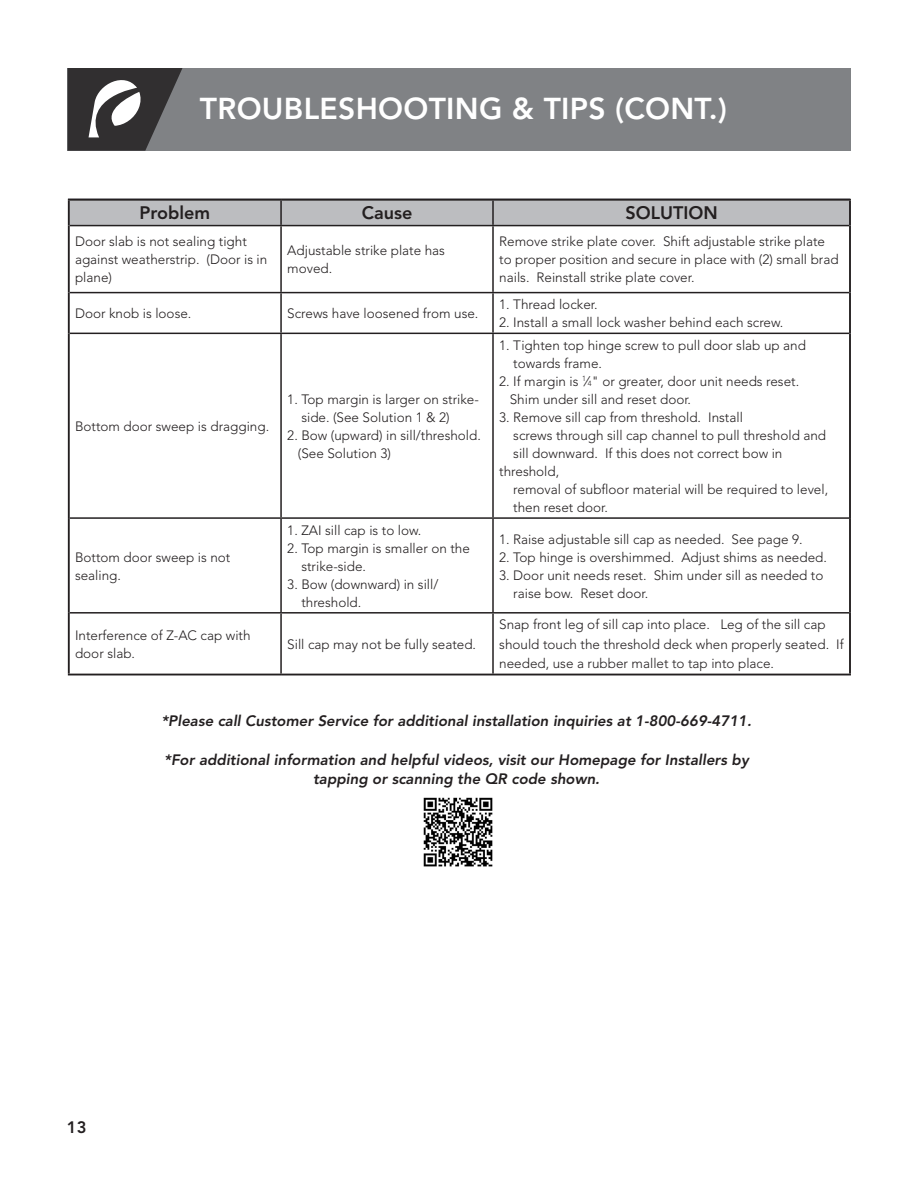
<style>
.page{position:relative;width:918px;height:1188px;background:#fff}
.page>*{position:absolute;margin:0;border:0;box-sizing:border-box;transform-origin:0 0}
.t1{font:800 30px "Avenir LT Std";letter-spacing:.01em;color:#fff}
.t2{font:800 18px "Avenir LT Std";color:#231f20}
.t3{font:800 16.5px "Avenir LT Std";color:#231f20}
.t4{font:italic 800 15px "Avenir LT Std";color:#231f20}
.Trouble{font:300 13.5px/18px "Avenir LT Std";color:#231f20}
.s1{font-size:7.35px}
</style>
<div class="page">
<div style="left:68px;top:199px;width:782px;height:26px;background:#bcbdc0"></div>
<div style="left:68px;top:68px;width:783px;height:83px;background:#808285"></div>
<svg style="left:68px;top:68px;width:115px;height:83px"></svg>
<hr style="left:68px;top:199px;width:213px;height:2px;background:#231f20">
<hr style="left:68px;top:201px;width:2px;height:25px;background:#231f20">
<hr style="left:281px;top:199px;width:212px;height:2px;background:#231f20">
<hr style="left:493px;top:199px;width:358px;height:2px;background:#231f20">
<hr style="left:849px;top:201px;width:2px;height:25px;background:#231f20">
<hr style="left:68px;top:226px;width:2px;height:67px;background:#231f20">
<hr style="left:849px;top:226px;width:2px;height:67px;background:#231f20">
<hr style="left:68px;top:293px;width:2px;height:40px;background:#231f20">
<hr style="left:849px;top:293px;width:2px;height:40px;background:#231f20">
<hr style="left:68px;top:333px;width:2px;height:185px;background:#231f20">
<hr style="left:849px;top:333px;width:2px;height:185px;background:#231f20">
<hr style="left:68px;top:518px;width:2px;height:95px;background:#231f20">
<hr style="left:849px;top:518px;width:2px;height:95px;background:#231f20">
<hr style="left:68px;top:613px;width:2px;height:61px;background:#231f20">
<hr style="left:849px;top:613px;width:2px;height:61px;background:#231f20">
<hr style="left:68px;top:674px;width:213px;height:1px;background:#231f20">
<hr style="left:281px;top:674px;width:212px;height:1px;background:#231f20">
<hr style="left:493px;top:674px;width:358px;height:1px;background:#231f20">
<hr style="left:280px;top:201px;width:2px;height:24px;background:#231f20">
<hr style="left:492px;top:201px;width:2px;height:24px;background:#231f20">
<hr style="left:70px;top:225px;width:211px;height:1px;background:#231f20">
<hr style="left:281px;top:225px;width:212px;height:1px;background:#231f20">
<hr style="left:280px;top:226px;width:2px;height:66px;background:#231f20">
<hr style="left:493px;top:225px;width:356px;height:1px;background:#231f20">
<hr style="left:492px;top:226px;width:2px;height:66px;background:#231f20">
<hr style="left:70px;top:292px;width:211px;height:1px;background:#231f20">
<hr style="left:281px;top:292px;width:212px;height:1px;background:#231f20">
<hr style="left:280px;top:293px;width:2px;height:40px;background:#231f20">
<hr style="left:493px;top:292px;width:356px;height:1px;background:#231f20">
<hr style="left:492px;top:293px;width:2px;height:40px;background:#231f20">
<hr style="left:70px;top:333px;width:211px;height:1px;background:#231f20">
<hr style="left:281px;top:333px;width:212px;height:1px;background:#231f20">
<hr style="left:280px;top:334px;width:2px;height:183px;background:#231f20">
<hr style="left:493px;top:333px;width:356px;height:1px;background:#231f20">
<hr style="left:492px;top:334px;width:2px;height:183px;background:#231f20">
<hr style="left:70px;top:517px;width:211px;height:2px;background:#231f20">
<hr style="left:281px;top:517px;width:212px;height:2px;background:#231f20">
<hr style="left:280px;top:519px;width:2px;height:93px;background:#231f20">
<hr style="left:493px;top:517px;width:356px;height:2px;background:#231f20">
<hr style="left:492px;top:519px;width:2px;height:93px;background:#231f20">
<hr style="left:70px;top:612px;width:211px;height:2px;background:#231f20">
<hr style="left:281px;top:612px;width:212px;height:2px;background:#231f20">
<hr style="left:280px;top:614px;width:2px;height:60px;background:#231f20">
<hr style="left:493px;top:612px;width:356px;height:2px;background:#231f20">
<hr style="left:492px;top:614px;width:2px;height:60px;background:#231f20">
<img style="left:423px;top:797px;width:70px;height:70px">
<p class="t1" style="left:200px;top:91px;width:528px">TROUBLESHOOTING &amp; TIPS (CONT.)</p>
<p class="t2" style="left:140px;top:202px;width:72px">Problem</p>
<p class="t2" style="left:362px;top:202px;width:52px">Cause</p>
<p class="t2" style="left:625px;top:202px;width:94px">SOLUTION</p>
<p class="Trouble" style="left:75px;top:233px;width:194px">Door slab is not sealing tight against weatherstrip. (Door is in plane)</p>
<p class="Trouble" style="left:287px;top:242px;width:159px">Adjustable strike plate has moved.</p>
<p class="Trouble" style="left:499px;top:233px;width:341px">Remove strike plate cover. Shift adjustable strike plate to proper position and secure in place with (2) small brad nails. Reinstall strike plate cover.</p>
<p class="Trouble" style="left:75px;top:304px;width:118px">Door knob is loose.</p>
<p class="Trouble" style="left:287px;top:304px;width:193px">Screws have loosened from use.</p>
<p class="Trouble" style="left:499px;top:295px;width:100px">1. Thread locker.</p>
<p class="Trouble" style="left:499px;top:313px;width:286px">2. Install a small lock washer behind each screw.</p>
<p class="Trouble" style="left:75px;top:417px;width:196px">Bottom door sweep is dragging.</p>
<p class="Trouble" style="left:287px;top:390px;width:193px">1. Top margin is larger on strike-</p>
<p class="Trouble" style="left:301px;top:408px;width:150px">side. (See Solution 1 &amp; 2)</p>
<p class="Trouble" style="left:287px;top:426px;width:195px">2. Bow (upward) in sill/threshold.</p>
<p class="Trouble" style="left:298px;top:444px;width:95px">(See Solution 3)</p>
<p class="Trouble" style="left:75px;top:548px;width:157px">Bottom door sweep is not sealing.</p>
<p class="Trouble" style="left:287px;top:521px;width:136px">1. ZAI sill cap is to low.</p>
<p class="Trouble" style="left:287px;top:539px;width:184px">2. Top margin is smaller on the</p>
<p class="Trouble" style="left:301px;top:557px;width:66px">strike-side.</p>
<p class="Trouble" style="left:287px;top:575px;width:153px">3. Bow (downward) in sill/</p>
<p class="Trouble" style="left:301px;top:593px;width:62px">threshold.</p>
<p class="Trouble" style="left:75px;top:626px;width:177px">Interference of Z-AC cap with door slab.</p>
<p class="Trouble" style="left:287px;top:635px;width:190px">Sill cap may not be fully seated.</p>
<p class="Trouble" style="left:499px;top:336px;width:308px">1. Tighten top hinge screw to pull door slab up and</p>
<p class="Trouble" style="left:513px;top:354px;width:90px">towards frame.</p>
<p class="Trouble" style="left:499px;top:372px;width:301px">2. If margin is <sup>1</sup>⁄<span class="s1">4</span>" or greater, door unit needs reset.</p>
<p class="Trouble" style="left:510px;top:390px;width:183px">Shim under sill and reset door.</p>
<p class="Trouble" style="left:499px;top:408px;width:245px">3. Remove sill cap from threshold. Install</p>
<p class="Trouble" style="left:513px;top:426px;width:314px">screws through sill cap channel to pull threshold and</p>
<p class="Trouble" style="left:499px;top:444px;width:285px;text-indent:14px">sill downward. If this does not correct bow in threshold,</p>
<p class="Trouble" style="left:513px;top:480px;width:316px">removal of subfloor material will be required to level,</p>
<p class="Trouble" style="left:513px;top:498px;width:96px">then reset door.</p>
<p class="Trouble" style="left:499px;top:530px;width:305px">1. Raise adjustable sill cap as needed. See page 9.</p>
<p class="Trouble" style="left:499px;top:548px;width:329px">2. Top hinge is overshimmed. Adjust shims as needed.</p>
<p class="Trouble" style="left:499px;top:566px;width:326px">3. Door unit needs reset. Shim under sill as needed to</p>
<p class="Trouble" style="left:513px;top:584px;width:136px">raise bow. Reset door.</p>
<p class="Trouble" style="left:499px;top:615px;width:346px;line-height:19.5px">Snap front leg of sill cap into place. Leg of the sill cap should touch the threshold deck when properly seated. If needed, use a rubber mallet to tap into place.</p>
<p class="t4" style="left:161px;top:712px;width:592px">*Please call Customer Service for additional installation inquiries at 1-800-669-4711.</p>
<p class="t4" style="left:164px;top:751px;width:586px">*For additional information and helpful videos, visit our Homepage for Installers by</p>
<p class="t4" style="left:313px;top:770px;width:288px">tapping or scanning the QR code shown.</p>
<p class="t3" style="left:67px;top:1117px;width:21px">13</p>
</div>
